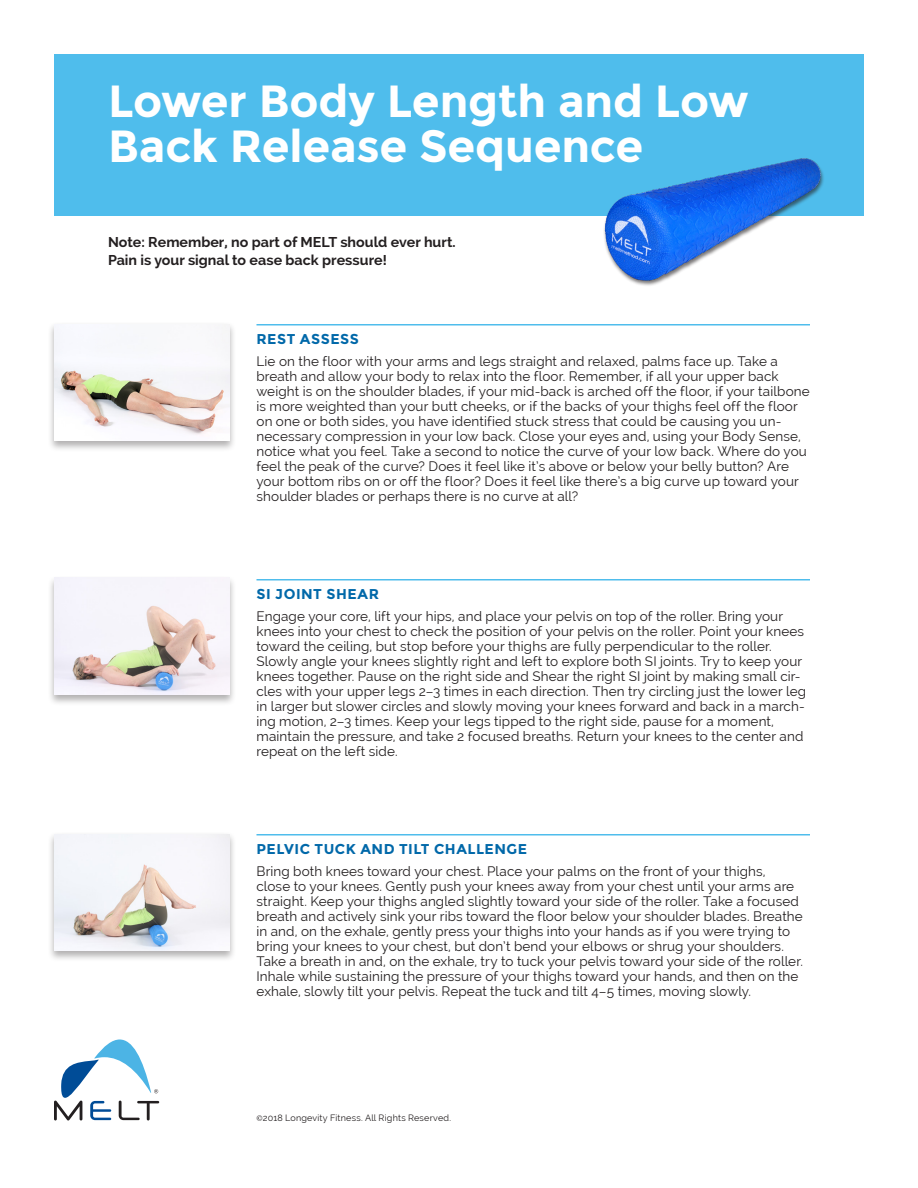
<style>
.page{position:relative;width:918px;height:1188px;background:#fff}
.page>*{position:absolute;margin:0;border:0;box-sizing:border-box;transform-origin:0 0}
.Headline{font:700 45px/45px "Montserrat";letter-spacing:-.005em;color:#fff}
.Text_Bold{font:700 14.25px/18px "Raleway";color:#231f20}
.Subhead{font:700 14.25px "Montserrat";letter-spacing:.035em;color:#0068a9}
.Text{font:13.5px/15px "Raleway";letter-spacing:.01em;color:#231f20}
.t1{font:9px "Raleway";letter-spacing:.02em;color:#231f20}
.s1{font-family:"Minion Pro"}
</style>
<div class="page">
<div style="left:54px;top:54px;width:810px;height:162px;background:#4fbdec"></div>
<svg style="left:54px;top:1040px;width:105px;height:80px"></svg>
<img style="left:604px;top:158px;width:220px;height:128px">
<hr style="left:256px;top:324px;width:554px;height:2px;background:#4fbdec">
<hr style="left:256px;top:579px;width:554px;height:1px;background:#4fbdec">
<hr style="left:256px;top:834px;width:554px;height:2px;background:#4fbdec">
<div style="left:48px;top:322px;width:188px;height:130px;background:#231f20;opacity:.35"></div>
<img style="left:54px;top:324px;width:176px;height:117px">
<div style="left:48px;top:576px;width:188px;height:130px;background:#231f20;opacity:.35"></div>
<img style="left:54px;top:578px;width:176px;height:117px">
<div style="left:48px;top:832px;width:188px;height:130px;background:#231f20;opacity:.35"></div>
<img style="left:54px;top:834px;width:176px;height:117px">
<p class="Headline" style="left:108px;top:79px;width:642px">Lower Body Length and Low<br>Back Release Sequence</p>
<p class="Text_Bold" style="left:108px;top:233px;width:349px">Note: Remember, no part of MELT should ever hurt.<br>Pain is your signal to ease back pressure!</p>
<p class="Subhead" style="left:256px;top:330px;width:104px">REST ASSESS</p>
<p class="Text" style="left:256px;top:354px;width:555px">Lie on the floor with your arms and legs straight and relaxed, palms face up. Take a breath and allow your body to relax into the floor. Remember, if all your upper back weight is on the shoulder blades, if your mid-back is arched off the floor, if your tailbone is more weighted than your butt cheeks, or if the backs of your thighs feel off the floor on one or both sides, you have identified stuck stress that could be causing you un&shy;necessary compression in your low back. Close your eyes and, using your Body Sense, notice what you feel. Take a second to notice the curve of your low back. Where do you feel the peak of the curve? Does it feel like it’s above or below your belly button? Are your bottom ribs on or off the floor? Does it feel like there’s a big curve up toward your shoulder blades or perhaps there is no curve at all?</p>
<p class="Subhead" style="left:256px;top:585px;width:124px">SI JOINT SHEAR</p>
<p class="Text" style="left:256px;top:609px;width:551px">Engage your core, lift your hips, and place your pelvis on top of the roller. Bring your knees into your chest to check the position of your pelvis on the roller. Point your knees toward the ceiling, but stop before your thighs are fully perpendicular to the roller.<br>Slowly angle your knees slightly right and left to explore both SI joints. Try to keep your knees together. Pause on the right side and Shear the right SI joint by making small cir&shy;cles with your upper legs 2–3 times in each direction. Then try circling just the lower leg in larger but slower circles and slowly moving your knees forward and back in a march&shy;ing motion, 2–3 times. Keep your legs tipped to the right side, pause for a moment, maintain the pressure, and take 2 focused breaths. Return your knees to the center and repeat on the left side.</p>
<p class="Subhead" style="left:256px;top:840px;width:272px">PELVIC TUCK AND TILT CHALLENGE</p>
<p class="Text" style="left:256px;top:864px;width:548px">Bring both knees toward your chest. Place your palms on the front of your thighs,<br>close to your knees. Gently push your knees away from your chest until your arms are straight. Keep your thighs angled slightly toward your side of the roller. Take a focused breath and actively sink your ribs toward the floor below your shoulder blades. Breathe in and, on the exhale, gently press your thighs into your hands as if you were trying to bring your knees to your chest, but don’t bend your elbows or shrug your shoulders.<br>Take a breath in and, on the exhale, try to tuck your pelvis toward your side of the roller.<br>Inhale while sustaining the pressure of your thighs toward your hands, and then on the exhale, slowly tilt your pelvis. Repeat the tuck and tilt 4–5 times, moving slowly.</p>
<p class="t1" style="left:256px;top:1112px;width:196px"><span class="s1">©</span>2018 Longevity Fitness. All Rights Reserved.</p>
</div>
